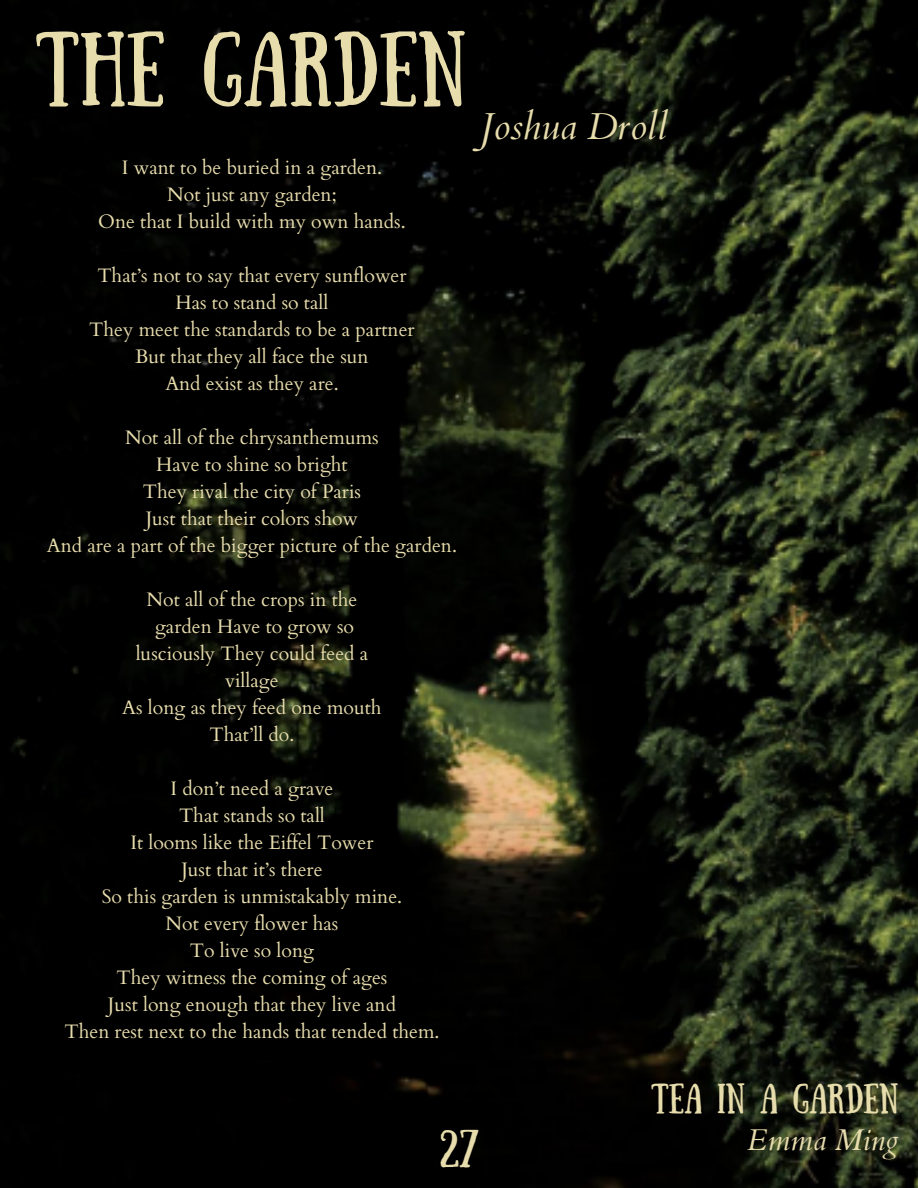
<style>
.page{position:relative;width:918px;height:1188px;background:#fff}
.page>*{position:absolute;margin:0;border:0;box-sizing:border-box;transform-origin:0 0}
.t1{font:75px "Sunday";color:#e7dcac}
.t2{font:italic 37.5px "Cardo";color:#e7dcac}
.t3{font:37.5px "Sunday";color:#e7dcac}
.t4{font:30px "Sunday";color:#e7dcac}
.t5{font:italic 30px "Cardo";color:#e7dcac}
.t6{font:19.5px "Cardo";color:#e7dcac}
</style>
<div class="page">
<img style="left:0;top:0;width:918px;height:1188px">
<p class="t1" style="left:35px;top:16px;width:433px">THE GARDEN</p>
<p class="t2" style="left:480px;top:102px;width:188px">Joshua Droll</p>
<h2 class="t6" style="left:122px;top:155px;width:262px">I want to be buried in a garden.</h2>
<p class="t6" style="left:167px;top:182px;width:171px">Not just any garden;</p>
<p class="t6" style="left:98px;top:209px;width:309px">One that I build with my own hands.</p>
<p class="t6" style="left:97px;top:263px;width:311px">That’s not to say that every sunflower</p>
<p class="t6" style="left:175px;top:290px;width:154px">Has to stand so tall</p>
<p class="t6" style="left:89px;top:317px;width:327px">They meet the standards to be a partner</p>
<p class="t6" style="left:135px;top:344px;width:235px">But that they all face the sun</p>
<p class="t6" style="left:165px;top:371px;width:175px">And exist as they are.</p>
<p class="t6" style="left:125px;top:425px;width:255px">Not all of the chrysanthemums</p>
<p class="t6" style="left:156px;top:452px;width:193px">Have to shine so bright</p>
<p class="t6" style="left:143px;top:479px;width:220px">They rival the city of Paris</p>
<p class="t6" style="left:146px;top:506px;width:214px">Just that their colors show</p>
<p class="t6" style="left:47px;top:533px;width:411px">And are a part of the bigger picture of the garden.</p>
<p class="t6" style="left:147px;top:587px;width:212px">Not all of the crops in the</p>
<p class="t6" style="left:155px;top:614px;width:201px">garden Have to grow so</p>
<p class="t6" style="left:136px;top:641px;width:234px">lusciously They could feed a</p>
<p class="t6" style="left:225px;top:668px;width:55px">village</p>
<p class="t6" style="left:122px;top:695px;width:261px">As long as they feed one mouth</p>
<p class="t6" style="left:210px;top:722px;width:86px">That’ll do.</p>
<p class="t6" style="left:171px;top:776px;width:164px">I don’t need a grave</p>
<p class="t6" style="left:179px;top:803px;width:147px">That stands so tall</p>
<p class="t6" style="left:130px;top:830px;width:245px">It looms like the Eiffel Tower</p>
<p class="t6" style="left:181px;top:857px;width:143px">Just that it’s there</p>
<p class="t6" style="left:102px;top:884px;width:302px">So this garden is unmistakably mine.</p>
<p class="t6" style="left:166px;top:911px;width:174px">Not every flower has</p>
<p class="t6" style="left:190px;top:938px;width:126px">To live so long</p>
<p class="t6" style="left:117px;top:965px;width:272px">They witness the coming of ages</p>
<p class="t6" style="left:108px;top:992px;width:290px">Just long enough that they live and</p>
<p class="t6" style="left:64px;top:1019px;width:376px">Then rest next to the hands that tended them.</p>
<h1 class="t3" style="left:440px;top:1122px;width:39px">27</h1>
<h3 class="t4" style="left:651px;top:1077px;width:249px">TEA IN A GARDEN</h3>
<h3 class="t5" style="left:748px;top:1120px;width:152px">Emma Ming</h3>
</div>
